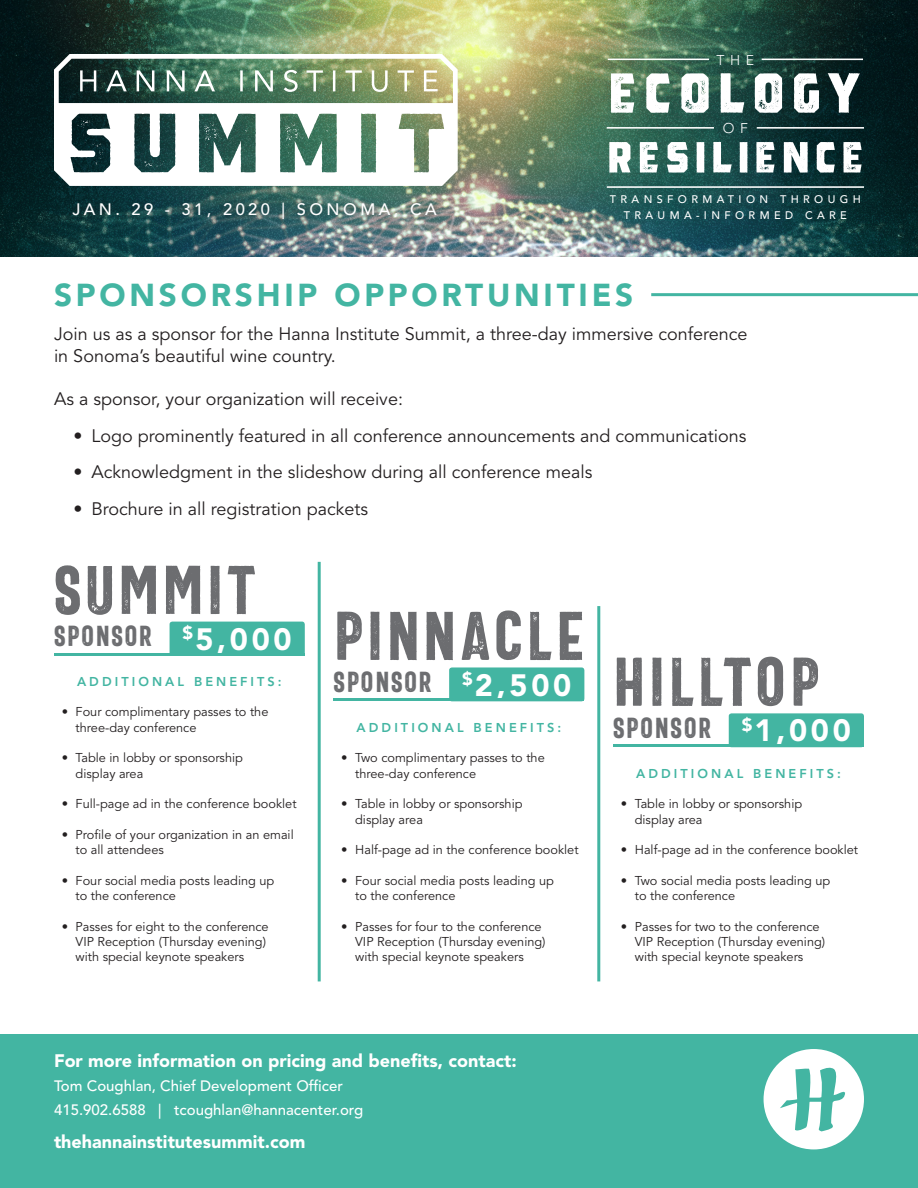
<style>
.page{position:relative;width:918px;height:1188px;background:#fff}
.page>*{position:absolute;margin:0;border:0;box-sizing:border-box;transform-origin:0 0}
.t1{font:80.7px "Bartender Bold Sans Letterpress";letter-spacing:.07em;color:#fff}
.t2{font:69.75px "Bartender Semi Condensed Sans Letterpress";letter-spacing:.045em;color:#6c6d70}
.t3{font:62.55px "Bartender Bold Sans Letterpress";letter-spacing:.065em;color:#fff}
.t4{font:900 31.5px "Avenir LT Std";letter-spacing:.12em;color:#43b5a2}
.t5{font:900 30.6px "Avenir LT Std";letter-spacing:.12em;color:#fff}
.t6{font:29.25px "Bartender Semi Condensed Sans Letterpress";letter-spacing:.05em;color:#6c6d70}
.t7{font:18px/21.6px "Avenir LT Std";color:#231f20}
.t8{font:900 18px "Avenir LT Std";color:#fff}
.t9{font:500 16.5px "Avenir LT Std";letter-spacing:.21em;color:#fff}
.t10{font:500 15px "Avenir LT Std";color:#fff}
.t11{font:300 14.1px "Avenir LT Std";color:#fff}
.t12{font:12.75px/15.3px "Avenir LT Std";color:#231f20}
.t13{font:800 12.75px "Avenir LT Std";letter-spacing:.24em;color:#43b5a2}
.t14{font:500 10.95px/16.2px "Avenir LT Std";letter-spacing:.4em;color:#fff;text-align:center}
</style>
<div class="page">
<img style="left:0;top:0;width:918px;height:256px">
<hr style="left:757px;top:127px;width:107px;height:2px;background:#fff">
<hr style="left:762px;top:59px;width:101px;height:1px;background:#fff">
<hr style="left:608px;top:59px;width:101px;height:1px;background:#fff">
<hr style="left:607px;top:127px;width:107px;height:2px;background:#fff">
<hr style="left:607px;top:186px;width:257px;height:2px;background:#fff">
<div style="left:0;top:1034px;width:918px;height:154px;background:#43b5a2"></div>
<div style="left:764px;top:1049px;width:100px;height:100px;background:#fff;border-radius:50%"></div>
<svg style="left:780px;top:1067px;width:65px;height:64px"></svg>
<hr style="left:651px;top:293px;width:267px;height:3px;background:#43b5a2">
<div style="left:170px;top:622px;width:135px;height:33px;background:#43b5a2;border-radius:3px"></div>
<div style="left:449px;top:667px;width:135px;height:34px;background:#43b5a2;border-radius:3px"></div>
<div style="left:729px;top:713px;width:135px;height:34px;background:#43b5a2;border-radius:3px"></div>
<svg style="left:54px;top:653px;width:251px;height:2px"></svg>
<svg style="left:334px;top:699px;width:250px;height:2px"></svg>
<svg style="left:613px;top:744px;width:251px;height:3px"></svg>
<hr style="left:318px;top:562px;width:3px;height:419px;background:#43b5a2">
<hr style="left:597px;top:606px;width:3px;height:375px;background:#43b5a2">
<img style="left:54px;top:54px;width:404px;height:132px">
<div style="left:65px;top:196px;width:379px;height:31px;background:#231f20;opacity:.6"></div>
<p class="t11" style="left:716px;top:52px;width:39px">THE</p>
<p class="t1" style="left:608px;top:56px;width:257px">ECOLOGY</p>
<p class="t11" style="left:723px;top:120px;width:27px">O F</p>
<p class="t9" style="left:72px;top:200px;width:366px">JAN. 29 - 31, 2020 | SONOMA, CA</p>
<p class="t3" style="left:607px;top:128px;width:259px">RESILIENCE</p>
<p class="t14" style="left:610px;top:191px;width:252px">TRANSFORMATION THROUGH<br>TRAUMA-INFORMED CARE</p>
<p class="t4" style="left:54px;top:276px;width:581px">SPONSORSHIP OPPORTUNITIES</p>
<p class="t7" style="left:54px;top:324px;width:695px">Join us as a sponsor for the Hanna Institute Summit, a three-day immersive conference in Sonoma’s beautiful wine country.</p>
<p class="t7" style="left:54px;top:389px;width:351px">As a sponsor, your organization will receive:</p>
<p class="t7" style="left:73px;top:425px;width:675px">• Logo prominently featured in all conference announcements and communications</p>
<p class="t7" style="left:73px;top:462px;width:521px">• Acknowledgment in the slideshow during all conference meals</p>
<p class="t7" style="left:73px;top:499px;width:296px">• Brochure in all registration packets</p>
<p class="t2" style="left:54px;top:552px;width:203px">SUMMIT</p>
<p class="t6" style="left:54px;top:620px;width:100px">SPONSOR</p>
<p class="t5" style="left:183px;top:620px;width:111px"><sup>$</sup>5,000</p>
<p class="t13" style="left:77px;top:674px;width:206px">ADDITIONAL BENEFITS:</p>
<p class="t12" style="left:76px;top:705px;width:194px;text-indent:-14px">• Four complimentary passes to the three-day conference</p>
<p class="t12" style="left:76px;top:751px;width:169px;text-indent:-14px">• Table in lobby or sponsorship display area</p>
<p class="t12" style="left:62px;top:797px;width:236px">• Full-page ad in the conference booklet</p>
<p class="t12" style="left:76px;top:827px;width:220px;text-indent:-14px">• Profile of your organization in an email to all attendees</p>
<p class="t12" style="left:76px;top:873px;width:200px;text-indent:-14px">• Four social media posts leading up to the conference</p>
<p class="t12" style="left:76px;top:919px;width:195px;text-indent:-14px">• Passes for eight to the conference<br>VIP Reception (Thursday evening) with special keynote speakers</p>
<p class="t2" style="left:334px;top:598px;width:252px">PINNACLE</p>
<p class="t6" style="left:334px;top:666px;width:100px">SPONSOR</p>
<p class="t5" style="left:462px;top:666px;width:111px"><sup>$</sup>2,500</p>
<p class="t13" style="left:357px;top:720px;width:206px">ADDITIONAL BENEFITS:</p>
<p class="t12" style="left:355px;top:751px;width:191px;text-indent:-14px">• Two complimentary passes to the three-day conference</p>
<p class="t12" style="left:355px;top:797px;width:169px;text-indent:-14px">• Table in lobby or sponsorship display area</p>
<p class="t12" style="left:341px;top:842px;width:239px">• Half-page ad in the conference booklet</p>
<p class="t12" style="left:355px;top:873px;width:200px;text-indent:-14px">• Four social media posts leading up to the conference</p>
<p class="t12" style="left:355px;top:919px;width:192px;text-indent:-14px">• Passes for four to the conference<br>VIP Reception (Thursday evening) with special keynote speakers</p>
<p class="t2" style="left:613px;top:643px;width:208px">HILLTOP</p>
<p class="t6" style="left:613px;top:712px;width:100px">SPONSOR</p>
<p class="t5" style="left:742px;top:712px;width:111px"><sup>$</sup>1,000</p>
<p class="t13" style="left:636px;top:766px;width:206px">ADDITIONAL BENEFITS:</p>
<p class="t12" style="left:635px;top:797px;width:169px;text-indent:-14px">• Table in lobby or sponsorship display area</p>
<p class="t12" style="left:621px;top:842px;width:239px">• Half-page ad in the conference booklet</p>
<p class="t12" style="left:635px;top:873px;width:197px;text-indent:-14px">• Two social media posts leading up to the conference</p>
<p class="t12" style="left:635px;top:919px;width:192px;text-indent:-14px">• Passes for two to the conference<br>VIP Reception (Thursday evening) with special keynote speakers</p>
<p class="t8" style="left:54px;top:1050px;width:464px">For more information on pricing and benefits, contact:</p>
<p class="t10" style="left:54px;top:1077px;width:291px">Tom Coughlan, Chief Development Officer</p>
<p class="t10" style="left:54px;top:1101px;width:311px">415.902.6588 | tcoughlan@hannacenter.org</p>
<p class="t8" style="left:54px;top:1130px;width:253px">thehannainstitutesummit.com</p>
</div>
